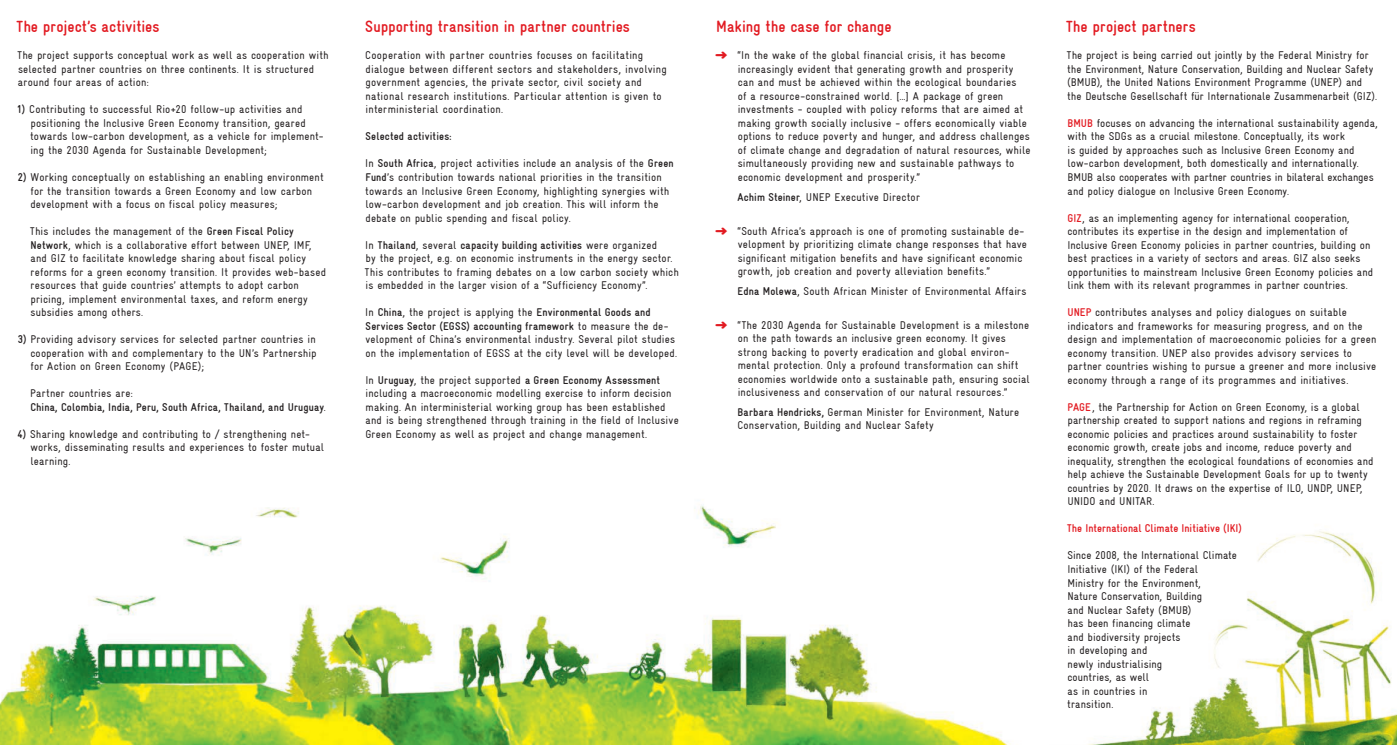
<style>
.page{position:relative;width:1397px;height:745px;background:#fff}
.page>*{position:absolute;margin:0;border:0;box-sizing:border-box;transform-origin:0 0}
.t1{font:700 16.25px "Gravur Condensed";color:#e21a21}
.t2{font:11.25px/13.5px "Gravur Condensed";letter-spacing:.015em;color:#231f20}
.t3{font:700 11.25px/13.5px "Gravur Condensed";letter-spacing:.015em;color:#231f20}
.t4{font:700 11.25px "Gravur Condensed";letter-spacing:.005em;color:#e21a21}
.s1{font-weight:700}
.s2{font-weight:400}
.s3{color:#e21a21}
.s4{font-weight:700;color:#e21a21}
</style>
<div class="page">
<img style="left:0;top:505px;width:1010px;height:239px">
<img style="left:170px;top:505px;width:165px;height:81px">
<img style="left:407px;top:509px;width:165px;height:88px">
<img style="left:1091px;top:531px;width:305px;height:213px">
<h1 class="t1" style="left:16px;top:18px;width:145px">The project’s activities</h1>
<p class="t2" style="left:17px;top:49px;width:312px">The project supports conceptual work as well as cooperation with selected partner countries on three continents. It is structured around four areas of action:</p>
<p class="t2" style="left:30px;top:103px;width:295px;text-indent:-13px"><span class="s1">1)</span> Contributing to successful Rio+20 follow-up activities and positioning the Inclusive Green Economy transition, geared towards low-carbon development, as a vehicle for implement&shy;ing the 2030 Agenda for Sustainable Development;</p>
<p class="t2" style="left:30px;top:170px;width:295px;text-indent:-13px"><span class="s1">2)</span> Working conceptually on establishing an enabling environment for the transition towards a Green Economy and low carbon development with a focus on fiscal policy measures;</p>
<p class="t2" style="left:30px;top:224px;width:297px">This includes the management of the <span class="s1">Green Fiscal Policy Network</span>, which is a collaborative effort between UNEP, IMF, and GIZ to facilitate knowledge sharing about fiscal policy reforms for a green economy transition. It provides web-based resources that guide countries’ attempts to adopt carbon pricing, implement environmental taxes, and reform energy subsidies among others.</p>
<p class="t2" style="left:30px;top:332px;width:288px;text-align:justify;text-indent:-13px"><span class="s1">3)</span> Providing advisory services for selected partner countries in cooperation with and complementary to the UN’s Partnership for Action on Green Economy (PAGE);</p>
<p class="t3" style="left:30px;top:386px;width:297px"><span class="s2">Partner countries are:<br></span>China, Colombia, India, Peru, South Africa, Thailand, and Uruguay<span class="s2">.</span></p>
<p class="t2" style="left:30px;top:427px;width:295px;text-indent:-13px"><span class="s1">4)</span> Sharing knowledge and contributing to / strengthening net&shy;works, disseminating results and experiences to foster mutual learning.</p>
<h1 class="t1" style="left:365px;top:18px;width:266px">Supporting transition in partner countries</h1>
<p class="t2" style="left:365px;top:49px;width:303px">Cooperation with partner countries focuses on facilitating dialogue between different sectors and stakeholders, involving government agencies, the private sector, civil society and national research institutions. Particular attention is given to interministerial coordination.</p>
<p class="t3" style="left:365px;top:130px;width:87px">Selected activities:</p>
<p class="t2" style="left:365px;top:157px;width:310px">In <span class="s1">South Africa</span>, project activities include an analysis of the <span class="s1">Green Fund</span>’s contribution towards national priorities in the transition towards an Inclusive Green Economy, highlighting synergies with low-carbon development and job creation. This will inform the debate on public spending and fiscal policy.</p>
<p class="t2" style="left:365px;top:238px;width:315px">In <span class="s1">Thailand</span>, several <span class="s1">capacity building activities</span> were organized<br>by the project, e.g. on economic instruments in the energy sector.<br>This contributes to framing debates on a low carbon society which is embedded in the larger vision of a “Sufficiency Economy”.</p>
<p class="t2" style="left:365px;top:305px;width:313px">In <span class="s1">China</span>, the project is applying the <span class="s1">Environmental Goods and Services Sector (EGSS) accounting framework</span> to measure the de&shy;velopment of China’s environmental industry. Several pilot studies on the implementation of EGSS at the city level will be developed.</p>
<p class="t2" style="left:365px;top:373px;width:315px">In <span class="s1">Uruguay</span>, the project supported <span class="s1">a Green Economy Assessment </span>including a macroeconomic modelling exercise to inform decision making. An interministerial working group has been established and is being strengthened through training in the field of Inclusive Green Economy as well as project and change management.</p>
<h1 class="t1" style="left:716px;top:18px;width:177px">Making the case for change</h1>
<p class="t2" style="left:737px;top:49px;width:294px;text-indent:-23px"><span class="s3">➜</span> “In the wake of the global financial crisis, it has become increasingly evident that generating growth and prosperity can and must be achieved within the ecological boundaries<br>of a resource-constrained world. […] A package of green investments - coupled with policy reforms that are aimed at making growth socially inclusive - offers economically viable options to reduce poverty and hunger, and address challenges of climate change and degradation of natural resources, while simultaneously providing new and sustainable pathways to economic development and prosperity.”</p>
<p class="t2" style="left:737px;top:190px;width:184px"><span class="s1">Achim Steiner</span>, UNEP Executive Director</p>
<p class="t2" style="left:737px;top:224px;width:291px;text-indent:-23px"><span class="s3">➜</span> “South Africa’s approach is one of promoting sustainable de&shy;velopment by prioritizing climate change responses that have significant mitigation benefits and have significant economic growth, job creation and poverty alleviation benefits.”</p>
<p class="t2" style="left:737px;top:284px;width:290px"><span class="s1">Edna Molewa</span>, South African Minister of Environmental Affairs</p>
<p class="t2" style="left:737px;top:318px;width:293px;text-indent:-23px"><span class="s3">➜</span> “The 2030 Agenda for Sustainable Development is a milestone on the path towards an inclusive green economy. It gives strong backing to poverty eradication and global environ&shy;mental protection. Only a profound transformation can shift economies worldwide onto a sustainable path, ensuring social inclusiveness and conservation of our natural resources.”</p>
<p class="t2" style="left:737px;top:405px;width:283px"><span class="s1">Barbara Hendricks,</span> German Minister for Environment, Nature<br>Conservation, Building and Nuclear Safety</p>
<h1 class="t1" style="left:1065px;top:18px;width:131px">The project partners</h1>
<p class="t2" style="left:1066px;top:49px;width:311px">The project is being carried out jointly by the Federal Ministry for the Environment, Nature Conservation, Building and Nuclear Safety (BMUB), the United Nations Environment Programme (UNEP) and the Deutsche Gesellschaft für Internationale Zusammenarbeit (GIZ).</p>
<p class="t2" style="left:1067px;top:116px;width:312px"><span class="s4">BMUB</span> focuses on advancing the international sustainability agenda, with the SDGs as a crucial milestone. Conceptually, its work<br>is guided by approaches such as Inclusive Green Economy and low-carbon development, both domestically and internationally.<br>BMUB also cooperates with partner countries in bilateral exchanges and policy dialogue on Inclusive Green Economy.</p>
<p class="t2" style="left:1067px;top:211px;width:307px"><span class="s4">GIZ</span>, as an implementing agency for international cooperation, contributes its expertise in the design and implementation of Inclusive Green Economy policies in partner countries, building on best practices in a variety of sectors and areas. GIZ also seeks opportunities to mainstream Inclusive Green Economy policies and link them with its relevant programmes in partner countries.</p>
<p class="t2" style="left:1067px;top:305px;width:310px"><span class="s4">UNEP</span> contributes analyses and policy dialogues on suitable indicators and frameworks for measuring progress, and on the design and implementation of macroeconomic policies for a green economy transition. UNEP also provides advisory services to partner countries wishing to pursue a greener and more inclusive economy through a range of its programmes and initiatives.</p>
<p class="t2" style="left:1067px;top:400px;width:308px"><span class="s4">PAGE</span> , the Partnership for Action on Green Economy, is a global partnership created to support nations and regions in reframing economic policies and practices around sustainability to foster economic growth, create jobs and income, reduce poverty and inequality, strengthen the ecological foundations of economies and help achieve the Sustainable Development Goals for up to twenty countries by 2020. It draws on the expertise of ILO, UNDP, UNEP, UNIDO and UNITAR.</p>
<p class="t4" style="left:1066px;top:522px;width:176px">The International Climate Initiative (IKI)</p>
<p class="t2" style="left:1067px;top:548px;width:171px">Since 2008, the International Climate<br>Initiative (IKI) of the Federal<br>Ministry for the Environment,<br>Nature Conservation, Building<br>and Nuclear Safety (BMUB)<br>has been financing climate<br>and biodiversity projects<br>in developing and<br>newly industrialising<br>countries, as well<br>as in countries in<br>transition.</p>
</div>
